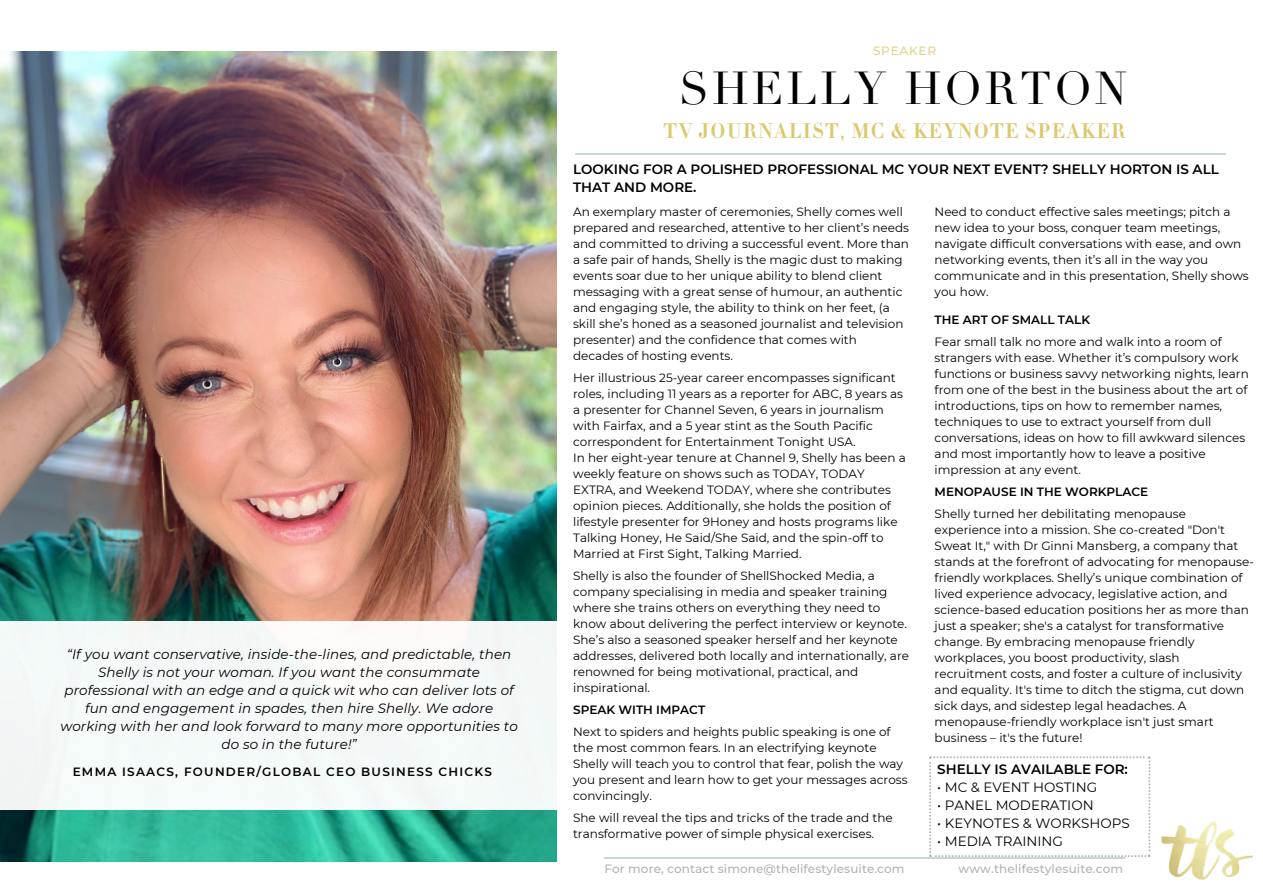
<style>
.page{position:relative;width:1263px;height:894px;background:#fff}
.page>*{position:absolute;margin:0;border:0;box-sizing:border-box;transform-origin:0 0}
.t1{font:45px "Didot";letter-spacing:.07em;color:#000}
.t2{font:21px "Didot HTF B06 Bold";letter-spacing:.07em;color:#dbc96e}
.t3{font:italic 13.5px/18px "Montserrat";letter-spacing:.01em;color:#000;text-align:center}
.t4{font:600 13.5px/18px "Montserrat";color:#000}
.t5{font:13.5px "Montserrat";color:#000}
.t6{font:12px/16px "Montserrat";color:#000}
.t7{font:500 12px "Montserrat";letter-spacing:.01em;color:#b0b0bf}
.t8{font:600 12px "Montserrat";color:#000}
.t9{font:600 12px "Montserrat";letter-spacing:.105em;color:#000}
.t10{font:500 12px "Montserrat";letter-spacing:.065em;color:#e1d289}
</style>
<div class="page">
<img style="left:0;top:52px;width:556px;height:808px">
<div style="left:0;top:621px;width:578px;height:188px;background:#f3faf8"></div>
<hr style="left:575px;top:153px;width:651px;height:1px;background:#cad6dd">
<svg style="left:929px;top:756px;width:221px;height:25px"></svg>
<img style="left:1161px;top:821px;width:92px;height:59px">
<hr style="left:604px;top:857px;width:521px;height:1px;background:#cad6dd">
<h5 class="t3" style="left:60px;top:645px;width:459px">“If you want conservative, inside-the-lines, and predictable, then Shelly is not your woman. If you want the consummate professional with an edge and a quick wit who can deliver lots of fun and engagement in spades, then hire Shelly. We adore working with her and look forward to many more opportunities to do so in the future!”</h5>
<p class="t9" style="left:73px;top:764px;width:421px">EMMA ISAACS, FOUNDER/GLOBAL CEO BUSINESS CHICKS</p>
<h6 class="t10" style="left:873px;top:43px;width:65px">SPEAKER</h6>
<h4 class="t1" style="left:679px;top:62px;width:450px">SHELLY HORTON</h4>
<h6 class="t2" style="left:663px;top:121px;width:463px">TV JOURNALIST, MC &amp; KEYNOTE SPEAKER</h6>
<p class="t4" style="left:573px;top:160px;width:647px">LOOKING FOR A POLISHED PROFESSIONAL MC YOUR NEXT EVENT? SHELLY HORTON IS ALL<br>THAT AND MORE.</p>
<p class="t6" style="left:935px;top:203px;width:316px">Need to conduct effective sales meetings; pitch a new idea to your boss, conquer team meetings, navigate difficult conversations with ease, and own networking events, then it’s all in the way you communicate and in this presentation, Shelly shows you how.</p>
<h6 class="t8" style="left:935px;top:312px;width:157px">THE ART OF SMALL TALK</h6>
<p class="t6" style="left:935px;top:333px;width:316px">Fear small talk no more and walk into a room of strangers with ease. Whether it’s compulsory work functions or business savvy networking nights, learn from one of the best in the business about the art of introductions, tips on how to remember names, techniques to use to extract yourself from dull conversations, ideas on how to fill awkward silences and most importantly how to leave a positive impression at any event.</p>
<h6 class="t8" style="left:935px;top:484px;width:215px">MENOPAUSE IN THE WORKPLACE</h6>
<p class="t6" style="left:935px;top:505px;width:321px">Shelly turned her debilitating menopause experience into a mission. She co-created "Don't Sweat It," with Dr Ginni Mansberg, a company that stands at the forefront of advocating for menopause&shy;friendly workplaces. Shelly’s unique combination of lived experience advocacy, legislative action, and science-based education positions her as more than just a speaker; she's a catalyst for transformative change. By embracing menopause friendly workplaces, you boost productivity, slash recruitment costs, and foster a culture of inclusivity and equality. It's time to ditch the stigma, cut down sick days, and sidestep legal headaches. A menopause-friendly workplace isn't just smart business – it's the future!</p>
<h1 class="t6" style="left:573px;top:203px;width:337px">An exemplary master of ceremonies, Shelly comes well prepared and researched, attentive to her client’s needs and committed to driving a successful event. More than a safe pair of hands, Shelly is the magic dust to making events soar due to her unique ability to blend client messaging with a great sense of humour, an authentic and engaging style, the ability to think on her feet, (a skill she’s honed as a seasoned journalist and television presenter) and the confidence that comes with decades of hosting events.</h1>
<h2 class="t6" style="left:573px;top:369px;width:331px">Her illustrious 25-year career encompasses significant roles, including 11 years as a reporter for ABC, 8 years as a presenter for Channel Seven, 6 years in journalism with Fairfax, and a 5 year stint as the South Pacific correspondent for Entertainment Tonight USA.</h2>
<h3 class="t6" style="left:573px;top:449px;width:334px">In her eight-year tenure at Channel 9, Shelly has been a weekly feature on shows such as TODAY, TODAY EXTRA, and Weekend TODAY, where she contributes opinion pieces. Additionally, she holds the position of lifestyle presenter for 9Honey and hosts programs like Talking Honey, He Said/She Said, and the spin-off to Married at First Sight, Talking Married.</h3>
<p class="t6" style="left:573px;top:567px;width:335px">Shelly is also the founder of ShellShocked Media, a company specialising in media and speaker training where she trains others on everything they need to know about delivering the perfect interview or keynote.</p>
<p class="t6" style="left:573px;top:631px;width:337px">She’s also a seasoned speaker herself and her keynote addresses, delivered both locally and internationally, are renowned for being motivational, practical, and inspirational.</p>
<p class="t8" style="left:573px;top:702px;width:134px">SPEAK WITH IMPACT</p>
<p class="t6" style="left:573px;top:723px;width:336px">Next to spiders and heights public speaking is one of the most common fears. In an electrifying keynote Shelly will teach you to control that fear, polish the way you present and learn how to get your messages across convincingly.</p>
<p class="t6" style="left:573px;top:809px;width:321px">She will reveal the tips and tricks of the trade and the transformative power of simple physical exercises.</p>
<p class="t4" style="left:937px;top:760px;width:192px">SHELLY IS AVAILABLE FOR:</p>
<p class="t5" style="left:937px;top:778px;width:161px">• MC &amp; EVENT HOSTING</p>
<p class="t5" style="left:937px;top:796px;width:158px">• PANEL MODERATION</p>
<p class="t5" style="left:937px;top:814px;width:194px">• KEYNOTES &amp; WORKSHOPS</p>
<p class="t5" style="left:937px;top:832px;width:127px">• MEDIA TRAINING</p>
<p class="t7" style="left:604px;top:860px;width:302px">For more, contact simone@thelifestylesuite.com</p>
<p class="t7" style="left:958px;top:860px;width:166px">www.thelifestylesuite.com</p>
</div>
